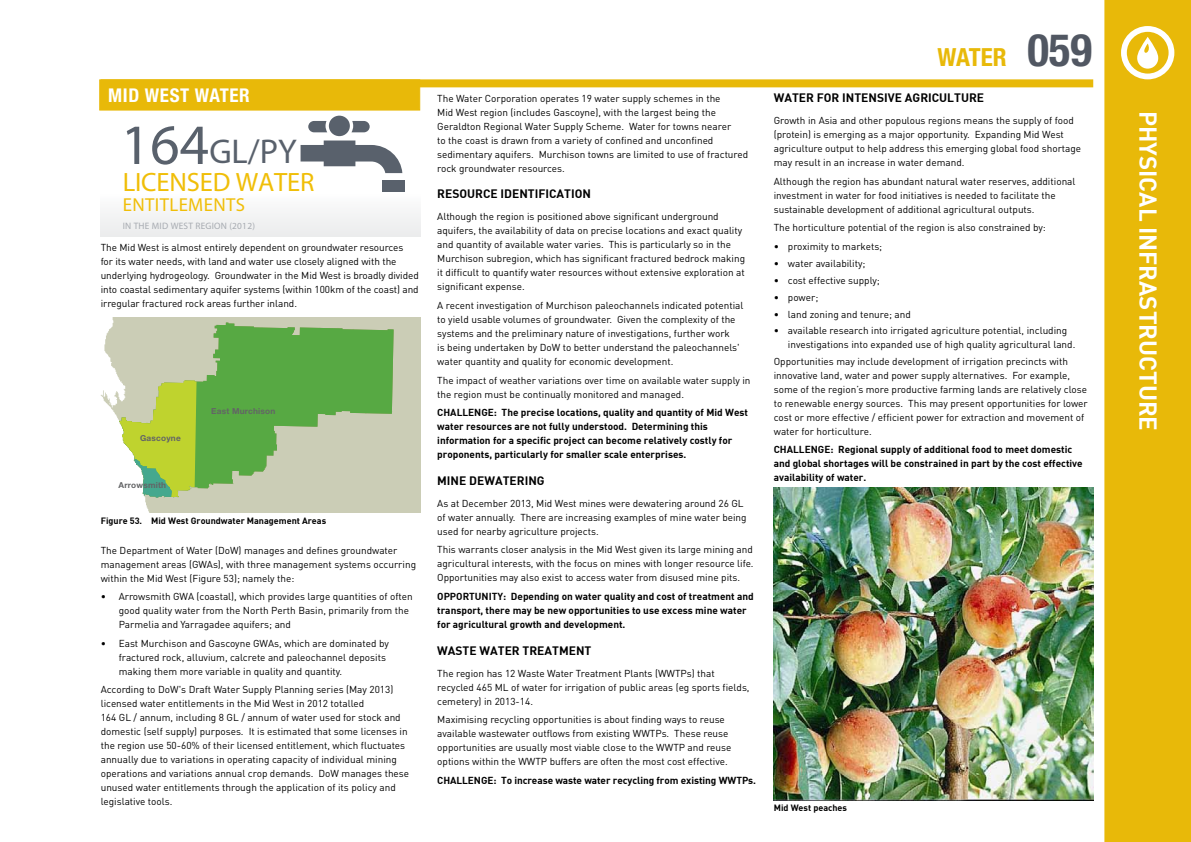
<style>
.page{position:relative;width:1191px;height:842px;background:#fff}
.page>*{position:absolute;margin:0;border:0;box-sizing:border-box;transform-origin:0 0}
.t1{font:700 condensed 45px "Helvetica Neue LT Std";color:#515762}
.t2{font:700 condensed 34.5px "Helvetica Neue";color:#59616c}
.t3{font:700 condensed 26.6px "Helvetica Neue";letter-spacing:-.005em;color:#f0be08}
.t4{font:700 condensed 25px "Helvetica Neue LT Std";letter-spacing:-.01em;color:#e8b909}
.t5{font:700 24px "DI Nbek";color:#fff}
.t6{font:700 condensed 19px "Helvetica Neue LT Std";letter-spacing:.03em;color:#fff}
.t7{font:700 condensed 18.8px "Helvetica Neue";letter-spacing:.02em;color:#f0be08}
.t8{font:700 12px "DI Nbek";color:#000}
.t9{font:10px/14px "DIN";color:#000}
.t10{font:700 10px/14px "DI Nbek";color:#000}
.t11{font:10px/14px "DIN Pro";color:#000}
.t12{font:700 condensed 9.3px "Helvetica Neue";letter-spacing:.025em;color:#a7abb1}
.t13{font:700 9px "DI Nbek";color:#000}
.t14{font:700 8.3px "Helvetica Neue LT Std";letter-spacing:.025em;color:#636466}
.s1{font-size:57.4px}
</style>
<div class="page">
<div style="left:1104px;top:0;width:87px;height:842px;background:#e8b909"></div>
<svg style="left:1137px;top:37px;width:21px;height:32px"></svg>
<div style="left:1121px;top:26px;width:53px;height:53px;border:6px solid #fff;border-radius:50%"></div>
<svg style="left:101px;top:115px;width:319px;height:122px"></svg>
<svg style="left:300px;top:140px;width:102px;height:33px"></svg>
<div style="left:382px;top:180px;width:22px;height:12px;background:#59616c"></div>
<div style="left:329px;top:116px;width:21px;height:20px;background:#59616c;border-radius:50%"></div>
<svg style="left:308px;top:121px;width:62px;height:11px"></svg>
<div style="left:99px;top:79px;width:321px;height:32px;background:#e8b909;border:1px solid #e8b909"></div>
<svg style="left:101px;top:317px;width:319px;height:195px;fill:#cbcdb6"></svg>
<svg style="left:116px;top:323px;width:277px;height:189px;background:#94bd80"></svg>
<svg style="left:119px;top:380px;width:77px;height:117px;background:#bfd369"></svg>
<img style="left:773px;top:488px;width:320px;height:312px">
<div style="left:101px;top:79px;width:992px;height:8px;background:#e8b909"></div>
<p class="t6" style="left:108px;top:84px;width:113px">MID WEST WATER</p>
<p class="t2" style="left:121px;top:130px;width:177px"><span class="s1">164</span> GL/PY</p>
<p class="t3" style="left:123px;top:165px;width:193px">LICENSED WATER</p>
<p class="t7" style="left:123px;top:193px;width:124px">ENTITLEMENTS</p>
<p class="t12" style="left:123px;top:220px;width:134px">IN THE MID WEST REGION (2012)</p>
<p class="t9" style="left:101px;top:240px;width:320px">The Mid West is almost entirely dependent on groundwater resources<br>for its water needs, with land and water use closely aligned with the underlying hydrogeology. Groundwater in the Mid West is broadly divided into coastal sedimentary aquifer systems (within 100km of the coast) and irregular fractured rock areas further inland.</p>
<p class="t14" style="left:140px;top:433px;width:42px">Gascoyne</p>
<p class="t14" style="left:119px;top:480px;width:49px">Arrowsmith</p>
<p class="t14" style="left:211px;top:405px;width:66px">East Murchison</p>
<p class="t13" style="left:101px;top:515px;width:227px">Figure 53. Mid West Groundwater Management Areas</p>
<p class="t9" style="left:101px;top:543px;width:317px">The Department of Water (DoW) manages and defines groundwater management areas (GWAs), with three management systems occurring within the Mid West (Figure 53); namely the:</p>
<p class="t9" style="left:119px;top:589px;width:295px;text-indent:-18px">• Arrowsmith GWA (coastal), which provides large quantities of often good quality water from the North Perth Basin, primarily from the<br>Parmelia and Yarragadee aquifers; and</p>
<p class="t9" style="left:119px;top:636px;width:272px;text-indent:-18px">• East Murchison and Gascoyne GWAs, which are dominated by fractured rock, alluvium, calcrete and paleochannel deposits making them more variable in quality and quantity.</p>
<p class="t9" style="left:101px;top:682px;width:310px">According to DoW's Draft Water Supply Planning series (May 2013) licensed water entitlements in the Mid West in 2012 totalled<br>164 GL / annum, including 8 GL / annum of water used for stock and domestic (self supply) purposes. It is estimated that some licenses in the region use 50-60% of their licensed entitlement, which fluctuates annually due to variations in operating capacity of individual mining operations and variations annual crop demands. DoW manages these unused water entitlements through the application of its policy and legislative tools.</p>
<p class="t9" style="left:437px;top:91px;width:312px">The Water Corporation operates 19 water supply schemes in the<br>Mid West region (includes Gascoyne), with the largest being the Geraldton Regional Water Supply Scheme. Water for towns nearer<br>to the coast is drawn from a variety of confined and unconfined sedimentary aquifers. Murchison towns are limited to use of fractured rock groundwater resources.</p>
<p class="t8" style="left:437px;top:186px;width:17px">Resource</p>
<p class="t8" style="left:500px;top:186px;width:19px">identification</p>
<p class="t9" style="left:437px;top:210px;width:309px">Although the region is positioned above significant underground aquifers, the availability of data on precise locations and exact quality and quantity of available water varies. This is particularly so in the Murchison subregion, which has significant fractured bedrock making it difficult to quantify water resources without extensive exploration at significant expense.</p>
<p class="t9" style="left:437px;top:298px;width:308px">A recent investigation of Murchison paleochannels indicated potential to yield usable volumes of groundwater. Given the complexity of the systems and the preliminary nature of investigations, further work<br>is being undertaken by DoW to better understand the paleochannels' water quantity and quality for economic development.</p>
<p class="t9" style="left:437px;top:373px;width:315px">The impact of weather variations over time on available water supply in the region must be continually monitored and managed.</p>
<p class="t10" style="left:437px;top:405px;width:312px">CHALLENGE: The precise locations, quality and quantity of Mid West water resources are not fully understood. Determining this information for a specific project can become relatively costly for proponents, particularly for smaller scale enterprises.</p>
<p class="t8" style="left:437px;top:473px;width:17px">Mine</p>
<p class="t8" style="left:469px;top:473px;width:17px">dewatering</p>
<p class="t9" style="left:437px;top:496px;width:311px">As at December 2013, Mid West mines were dewatering around 26 GL of water annually. There are increasing examples of mine water being used for nearby agriculture projects.</p>
<p class="t9" style="left:437px;top:542px;width:318px;text-align:justify">This warrants closer analysis in the Mid West given its large mining and agricultural interests, with the focus on mines with longer resource life.<br>Opportunities may also exist to access water from disused mine pits.</p>
<p class="t10" style="left:437px;top:589px;width:14px">Opportunity</p>
<p class="t10" style="left:437px;top:589px;width:318px;text-indent:66px">: Depending on water quality and cost of treatment and transport, there may be new opportunities to use excess mine water for agricultural growth and development.</p>
<p class="t8" style="left:437px;top:642px;width:19px">Waste</p>
<p class="t8" style="left:479px;top:642px;width:9px">water</p>
<p class="t8" style="left:522px;top:642px;width:9px">treatment</p>
<p class="t9" style="left:437px;top:666px;width:314px">The region has 12 Waste Water Treatment Plants (WWTPs) that recycled 465 ML of water for irrigation of public areas (eg sports fields, cemetery) in 2013‑14.</p>
<p class="t9" style="left:437px;top:712px;width:296px">Maximising recycling opportunities is about finding ways to reuse available wastewater outflows from existing WWTPs. These reuse opportunities are usually most viable close to the WWTP and reuse options within the WWTP buffers are often the most cost effective.</p>
<p class="t10" style="left:437px;top:773px;width:320px">CHALLENGE: To increase waste water recycling from existing WWTPs.</p>
<p class="t4" style="left:937px;top:42px;width:70px">WATER</p>
<p class="t1" style="left:1027px;top:23px;width:66px">059</p>
<p class="t8" style="left:773px;top:90px;width:19px">Water</p>
<p class="t8" style="left:817px;top:90px;width:9px">for</p>
<p class="t8" style="left:842px;top:90px;width:8px">intensive</p>
<p class="t8" style="left:905px;top:90px;width:9px">agriculture</p>
<p class="t9" style="left:773px;top:113px;width:309px">Growth in Asia and other populous regions means the supply of food (protein) is emerging as a major opportunity. Expanding Mid West agriculture output to help address this emerging global food shortage may result in an increase in water demand.</p>
<p class="t9" style="left:773px;top:174px;width:303px">Although the region has abundant natural water reserves, additional investment in water for food initiatives is needed to facilitate the sustainable development of additional agricultural outputs.</p>
<p class="t9" style="left:773px;top:220px;width:274px">The horticulture potential of the region is also constrained by:</p>
<p class="t11" style="left:773px;top:239px;width:110px">• proximity to markets;</p>
<p class="t11" style="left:773px;top:256px;width:93px">• water availability;</p>
<p class="t11" style="left:773px;top:273px;width:108px">• cost effective supply;</p>
<p class="t11" style="left:773px;top:290px;width:46px">• power;</p>
<p class="t11" style="left:773px;top:307px;width:139px">• land zoning and tenure; and</p>
<p class="t11" style="left:788px;top:323px;width:289px;text-indent:-14px">• available research into irrigated agriculture potential, including investigations into expanded use of high quality agricultural land.</p>
<p class="t9" style="left:773px;top:354px;width:315px">Opportunities may include development of irrigation precincts with innovative land, water and power supply alternatives. For example, some of the region’s more productive farming lands are relatively close to renewable energy sources. This may present opportunities for lower cost or more effective / efficient power for extraction and movement of water for horticulture.</p>
<p class="t10" style="left:773px;top:442px;width:310px">CHALLENGE: Regional supply of additional food to meet domestic and global shortages will be constrained in part by the cost effective availability of water.</p>
<p class="t13" style="left:773px;top:802px;width:75px">Mid West peaches</p>
<p class="t5" style="left:1163px;top:111px;width:322px;rotate:90deg">PHYSICAL INFRASTRUCTURE</p>
</div>
